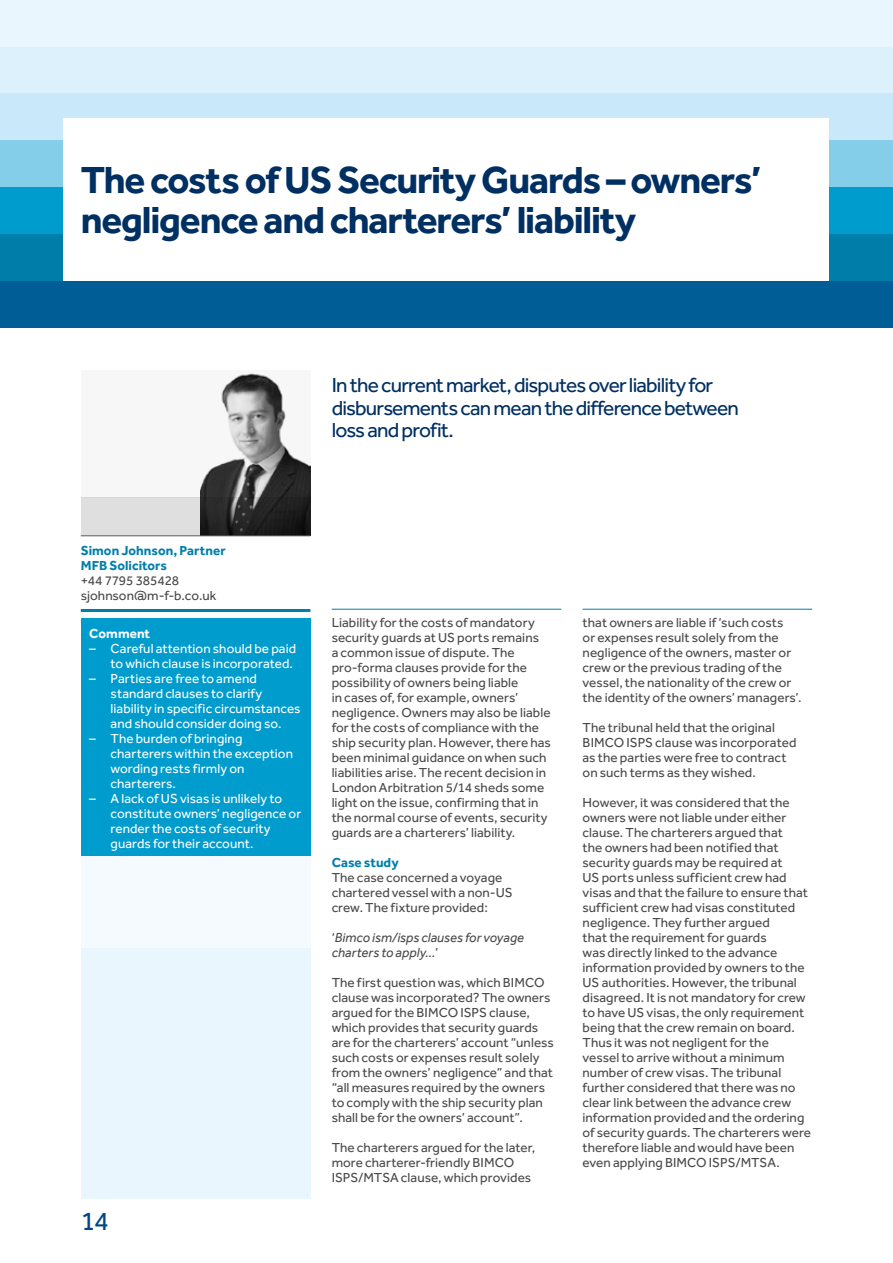
<style>
.page{position:relative;width:893px;height:1263px;background:#fff}
.page>*{position:absolute;margin:0;border:0;box-sizing:border-box;transform-origin:0 0}
.t1{font:700 39px/40.5px "Effra";letter-spacing:-.03em;color:#002f62}
.t2{font:27px "Effra";color:#004587}
.t3{font:21px/22.5px "Effra";letter-spacing:-.035em;color:#002f62}
.t4{font:13.5px/15px "Effra";letter-spacing:.005em;color:#4a4948}
.t5{font:13.5px/15px "Effra";letter-spacing:.005em;color:#fff}
.t6{font:italic 13.5px/15px "Effra";letter-spacing:.005em;color:#4a4948}
.t7{font:700 13.5px/15px "Effra";color:#007eaa}
.t8{font:700 13.5px "Effra";letter-spacing:.005em;color:#fff}
.s1{font-style:normal}
</style>
<div class="page">
<div style="left:0;top:0;width:893px;height:47px;background:#eaf6fe"></div>
<div style="left:0;top:47px;width:893px;height:47px;background:#ddf1fd"></div>
<div style="left:0;top:94px;width:893px;height:46px;background:#c9e9fb"></div>
<div style="left:0;top:140px;width:893px;height:47px;background:#85cee9"></div>
<div style="left:0;top:187px;width:893px;height:47px;background:#009ccd"></div>
<div style="left:0;top:234px;width:893px;height:47px;background:#007eaa"></div>
<div style="left:0;top:281px;width:893px;height:46px;background:#005d95"></div>
<div style="left:64px;top:118px;width:765px;height:163px;background:#fff"></div>
<div style="left:81px;top:948px;width:229px;height:251px;background:#eaf6fe"></div>
<div style="left:81px;top:714px;width:229px;height:352px;background:#eaf6fe"></div>
<div style="left:81px;top:609px;width:229px;height:143px;background:linear-gradient(to right,#fafdfe,#fafdfe)"></div>
<div style="left:81px;top:370px;width:229px;height:127px;background:#f7f7f7"></div>
<div style="left:81px;top:497px;width:229px;height:39px;background:#e0dfdf"></div>
<hr style="left:81px;top:609px;width:229px;height:3px;background:#007eaa">
<img style="left:200px;top:373px;width:110px;height:162px">
<hr style="left:81px;top:535px;width:229px;height:1px;background:#605f5e">
<hr style="left:332px;top:609px;width:229px;height:1px;background:#007eaa">
<hr style="left:583px;top:609px;width:229px;height:1px;background:#007eaa">
<div style="left:81px;top:619px;width:229px;height:237px;background:#009ccd"></div>
<h1 class="t1" style="left:81px;top:159px;width:682px">The costs of US Security Guards – owners’ negligence and charterers’ liability</h1>
<h3 class="t3" style="left:332px;top:374px;width:409px">In the current market, disputes over liability for disbursements can mean the difference between loss and profit.</h3>
<p class="t7" style="left:81px;top:543px;width:146px">Simon Johnson, Partner<br>MFB Solicitors</p>
<p class="t4" style="left:81px;top:573px;width:137px">+44 7795 385428 sjohnson@m-f-b.co.uk</p>
<p class="t8" style="left:89px;top:625px;width:62px">Comment</p>
<p class="t5" style="left:89px;top:641px;width:208px;text-align:right">– Careful attention should be paid to which clause is incorporated.</p>
<p class="t5" style="left:111px;top:671px;width:192px;text-indent:-21px">– Parties are free to amend standard clauses to clarify liability in specific circumstances and should consider doing so.</p>
<p class="t5" style="left:111px;top:731px;width:184px;text-indent:-21px">– The burden of bringing charterers within the exception wording rests firmly on charterers.</p>
<p class="t5" style="left:111px;top:791px;width:192px;text-indent:-21px">– A lack of US visas is unlikely to constitute owners’ negligence or render the costs of security guards for their account.</p>
<h2 class="t2" style="left:81px;top:1205px;width:30px">14</h2>
<p class="t4" style="left:332px;top:614px;width:221px">Liability for the costs of mandatory security guards at US ports remains<br>a common issue of dispute. The pro-forma clauses provide for the possibility of owners being liable<br>in cases of, for example, owners’ negligence. Owners may also be liable for the costs of compliance with the ship security plan. However, there has been minimal guidance on when such liabilities arise. The recent decision in London Arbitration 5/14 sheds some light on the issue, confirming that in the normal course of events, security guards are a charterers’ liability.</p>
<p class="t7" style="left:332px;top:854px;width:69px">Case study</p>
<p class="t4" style="left:332px;top:869px;width:183px">The case concerned a voyage chartered vessel with a non-US crew. The fixture provided:</p>
<p class="t6" style="left:332px;top:929px;width:194px"><span class="s1">‘</span>Bimco ism/isps clauses for voyage charters to apply…<span class="s1">’</span></p>
<p class="t4" style="left:332px;top:974px;width:224px">The first question was, which BIMCO clause was incorporated? The owners argued for the BIMCO ISPS clause, which provides that security guards are for the charterers’ account “unless such costs or expenses result solely from the owners’ negligence” and that “all measures required by the owners to comply with the ship security plan shall be for the owners’ account”.</p>
<p class="t4" style="left:332px;top:1139px;width:205px">The charterers argued for the later, more charterer-friendly BIMCO<br>ISPS/MTSA clause, which provides</p>
<p class="t4" style="left:583px;top:614px;width:220px">that owners are liable if ‘such costs<br>or expenses result solely from the negligence of the owners, master or crew or the previous trading of the vessel, the nationality of the crew or the identity of the owners’ managers’.</p>
<p class="t4" style="left:583px;top:719px;width:215px">The tribunal held that the original BIMCO ISPS clause was incorporated as the parties were free to contract on such terms as they wished.</p>
<p class="t4" style="left:583px;top:794px;width:230px">However, it was considered that the owners were not liable under either clause. The charterers argued that<br>the owners had been notified that security guards may be required at<br>US ports unless sufficient crew had visas and that the failure to ensure that sufficient crew had visas constituted negligence. They further argued<br>that the requirement for guards<br>was directly linked to the advance information provided by owners to the US authorities. However, the tribunal disagreed. It is not mandatory for crew to have US visas, the only requirement being that the crew remain on board.<br>Thus it was not negligent for the<br>vessel to arrive without a minimum number of crew visas. The tribunal further considered that there was no clear link between the advance crew information provided and the ordering of security guards. The charterers were therefore liable and would have been even applying BIMCO ISPS/MTSA.</p>
</div>
